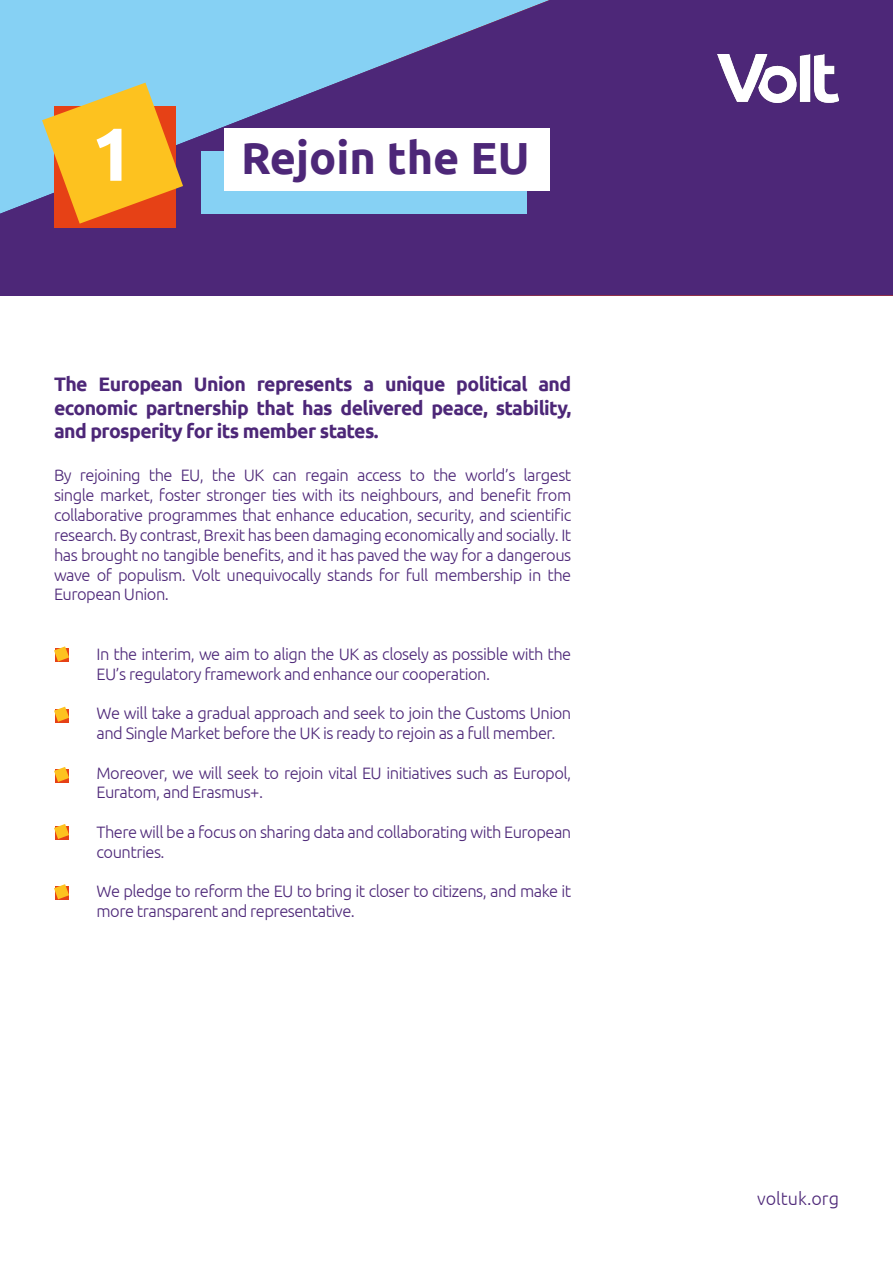
<style>
.page{position:relative;width:893px;height:1263px;background:#fff}
.page>*{position:absolute;margin:0;border:0;box-sizing:border-box;transform-origin:0 0}
.t1{font:700 75px "Ubuntu";color:#fff}
.t2{font:700 45px "Ubuntu";color:#4d2778}
.t3{font:700 19.5px/23.4px "Ubuntu";letter-spacing:-.03em;color:#4d2778;text-align:justify}
.t4{font:300 18px "Ubuntu";color:#4d2778}
.t5{font:300 16.5px/19.8px "Ubuntu";letter-spacing:-.03em;color:#4d2778}
</style>
<div class="page">
<svg style="left:0;top:0;width:893px;height:296px;background:#5a4c93"></svg>
<div style="left:201px;top:152px;width:326px;height:62px;background:#86d1f4"></div>
<div style="left:224px;top:129px;width:326px;height:62px;background:#fff"></div>
<div style="left:54px;top:106px;width:121px;height:121px;background:#e64116"></div>
<svg style="left:42px;top:83px;width:141px;height:141px"></svg>
<img style="left:718px;top:54px;width:121px;height:48px">
<div style="left:55px;top:649px;width:13px;height:13px;background:#e64116"></div>
<svg style="left:54px;top:646px;width:15px;height:15px"></svg>
<svg style="left:54px;top:707px;width:15px;height:15px"></svg>
<svg style="left:54px;top:767px;width:15px;height:15px"></svg>
<svg style="left:54px;top:824px;width:15px;height:15px"></svg>
<div style="left:55px;top:887px;width:13px;height:13px;background:#e64116"></div>
<svg style="left:54px;top:884px;width:15px;height:15px"></svg>
<p class="t1" style="left:91px;top:109px;width:44px">1</p>
<p class="t2" style="left:241px;top:131px;width:290px">Rejoin the EU</p>
<p class="t3" style="left:54px;top:373px;width:519px">The European Union represents a unique political and economic partnership that has delivered peace, stability, and prosperity for its member states.</p>
<p class="t5" style="left:54px;top:465px;width:519px;text-align:justify">By rejoining the EU, the UK can regain access to the world’s largest single market, foster stronger ties with its neighbours, and benefit from collaborative programmes that enhance education, security, and scientific research. By contrast, Brexit has been damaging economically and socially. It has brought no tangible benefits, and it has paved the way for a dangerous wave of populism. Volt unequivocally stands for full membership in the European Union.</p>
<p class="t5" style="left:97px;top:643px;width:476px">In the interim, we aim to align the UK as closely as possible with the<br>EU’s regulatory framework and enhance our cooperation.</p>
<p class="t5" style="left:97px;top:703px;width:476px">We will take a gradual approach and seek to join the Customs Union and Single Market before the UK is ready to rejoin as a full member.</p>
<p class="t5" style="left:97px;top:762px;width:476px">Moreover, we will seek to rejoin vital EU initiatives such as Europol,<br>Euratom, and Erasmus+.</p>
<p class="t5" style="left:97px;top:822px;width:476px">There will be a focus on sharing data and collaborating with European countries.</p>
<p class="t5" style="left:97px;top:881px;width:476px">We pledge to reform the EU to bring it closer to citizens, and make it more transparent and representative.</p>
<p class="t4" style="left:757px;top:1188px;width:83px">voltuk.org</p>
</div>
